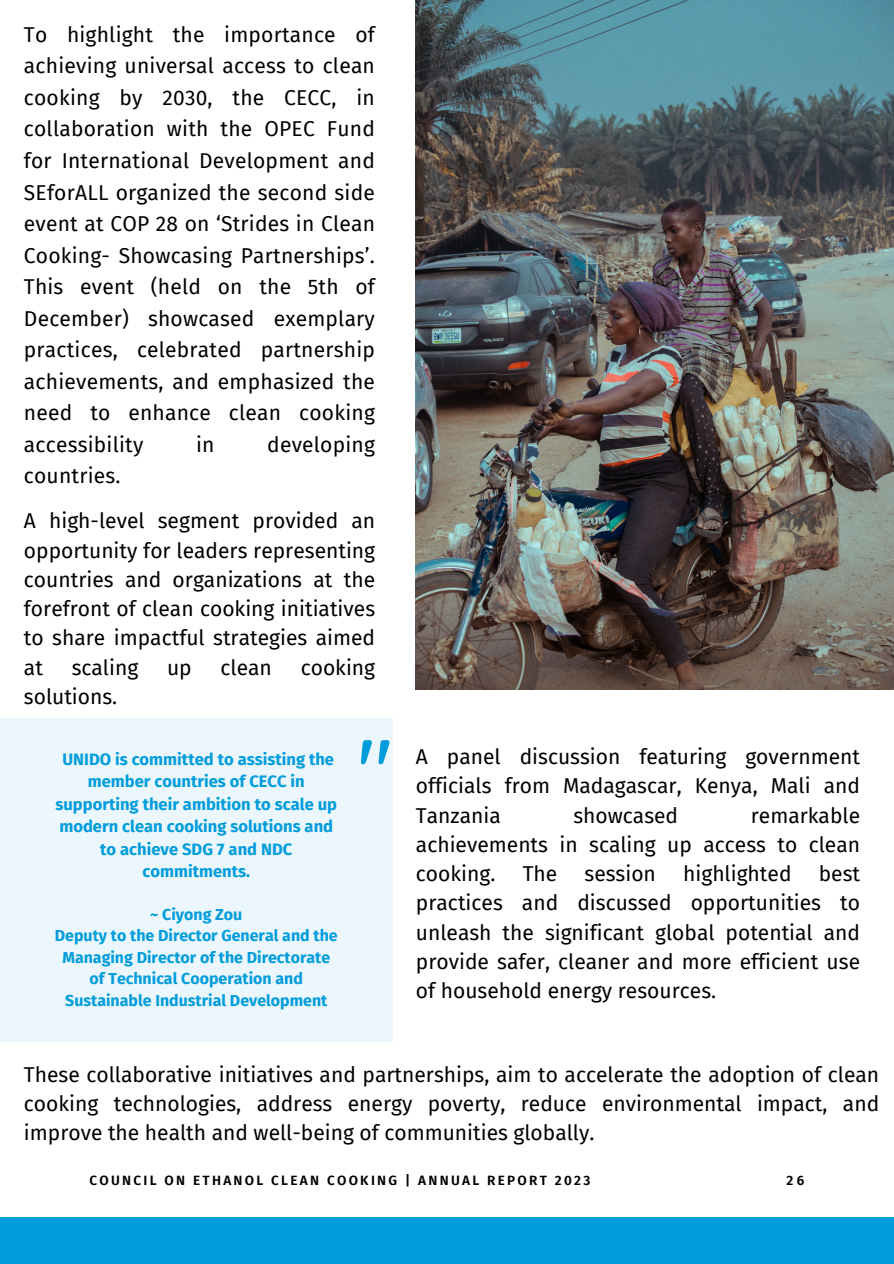
<style>
.page{position:relative;width:894px;height:1264px;background:#fff}
.page>*{position:absolute;margin:0;border:0;box-sizing:border-box;transform-origin:0 0}
.t1{font:500 84.9px "Quicksand";color:#009cdc}
.t2{font:21px/29.2px "Fira Sans";color:#000001;text-align:justify}
.t3{font:700 16.5px/22.5px "Fira Sans";color:#009cdc;text-align:center}
.t4{font:700 15.9px/21.5px "Fira Sans";color:#009cdc;text-align:center}
.t5{font:600 13.5px "Fira Sans";letter-spacing:.17em;color:#000001}
</style>
<div class="page">
<div style="left:0;top:1217px;width:893px;height:46px;background:#009cdc"></div>
<div style="left:0;top:717px;width:392px;height:324px;background:#ebf7fc"></div>
<img style="left:416px;top:0;width:477px;height:690px">
<p class="t2" style="left:24px;top:19px;width:352px;line-height:31.5px">To highlight the importance of achieving universal access to clean cooking by 2030, the CECC, in collaboration with the OPEC Fund for International Development and SEforALL organized the second side event at COP 28 on ‘Strides in Clean Cooking- Showcasing Partnerships’.<br>This event (held on the 5th of December) showcased exemplary practices, celebrated partnership achievements, and emphasized the need to enhance clean cooking accessibility</p>
<p class="t2" style="left:196px;top:430px;width:20px">in</p>
<p class="t2" style="left:267px;top:430px;width:109px">developing</p>
<p class="t2" style="left:24px;top:461px;width:98px">countries.</p>
<p class="t2" style="left:24px;top:506px;width:352px">A high-level segment provided an opportunity for leaders representing countries and organizations at the forefront of clean cooking initiatives to share impactful strategies aimed at</p>
<p class="t2" style="left:72px;top:653px;width:68px">scaling</p>
<p class="t2" style="left:167px;top:653px;width:26px">up</p>
<p class="t2" style="left:220px;top:653px;width:53px">clean</p>
<p class="t2" style="left:300px;top:653px;width:76px">cooking</p>
<p class="t2" style="left:24px;top:682px;width:95px">solutions.</p>
<h1 class="t1" style="left:357px;top:714px;width:36px">"</h1>
<p class="t3" style="left:55px;top:747px;width:283px">UNIDO is committed to assisting the member countries of CECC in supporting their ambition to scale up modern clean cooking solutions and to achieve SDG 7 and NDC commitments.</p>
<p class="t4" style="left:55px;top:904px;width:284px">~ Ciyong Zou<br>Deputy to the Director General and the<br>Managing Director of the Directorate of Technical Cooperation and<br>Sustainable Industrial Development</p>
<p class="t2" style="left:416px;top:742px;width:445px">A panel discussion featuring government officials from Madagascar, Kenya, Mali and Tanzania</p>
<p class="t2" style="left:416px;top:800px;width:445px;text-indent:335px">remarkable achievements in scaling up access to clean cooking.</p>
<p class="t2" style="left:573px;top:800px;width:106px">showcased</p>
<p class="t2" style="left:522px;top:859px;width:36px">The</p>
<p class="t2" style="left:584px;top:859px;width:73px">session</p>
<p class="t2" style="left:683px;top:859px;width:110px">highlighted</p>
<p class="t2" style="left:416px;top:859px;width:445px;text-indent:403px">best practices and discussed opportunities to unleash the significant global potential and provide safer, cleaner and more efficient use of household energy resources.</p>
<p class="t2" style="left:24px;top:1059px;width:856px">These collaborative initiatives and partnerships, aim to accelerate the adoption of clean cooking technologies, address energy poverty, reduce environmental impact, and improve the health and well-being of communities globally.</p>
<p class="t5" style="left:89px;top:1172px;width:502px">COUNCIL ON ETHANOL CLEAN COOKING | ANNUAL REPORT 2023</p>
<p class="t5" style="left:786px;top:1172px;width:19px">26</p>
</div>
